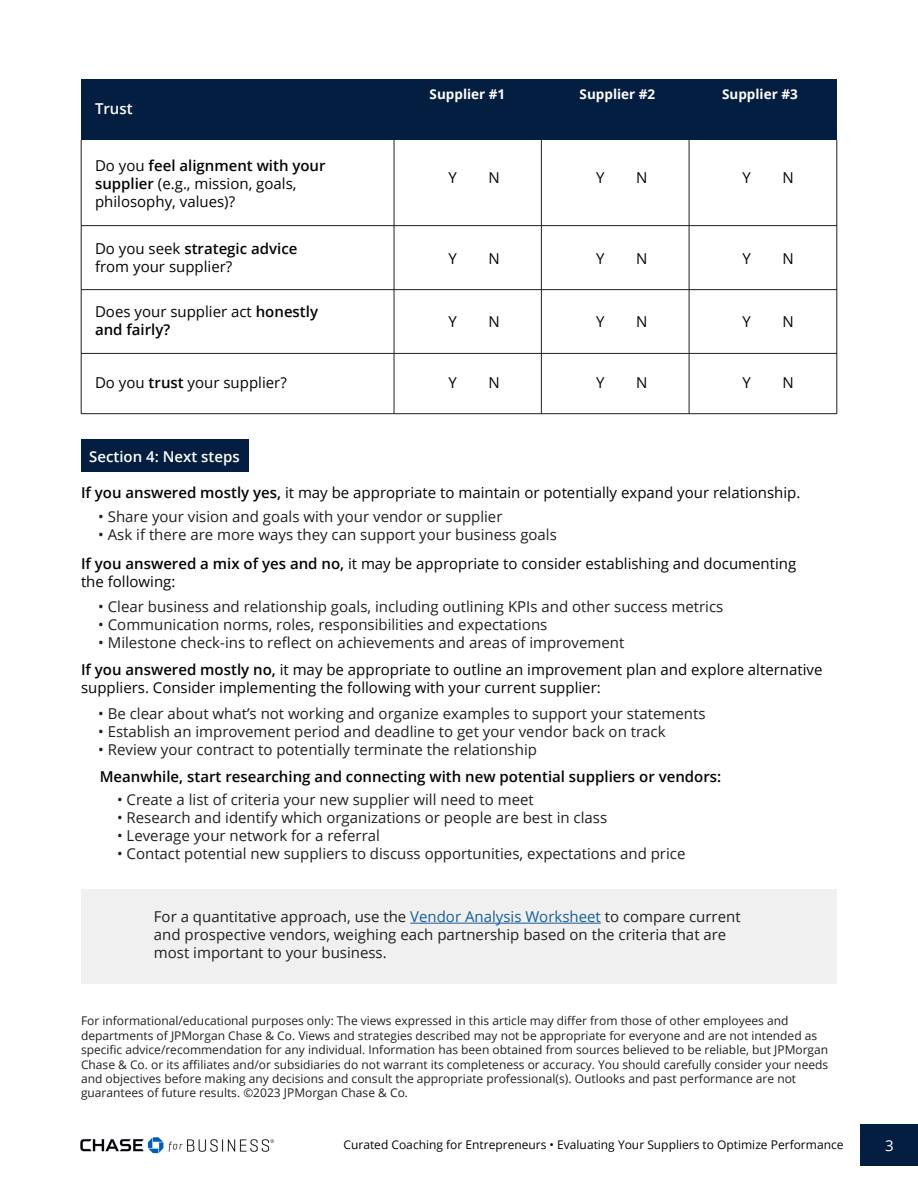
<style>
.page{position:relative;width:918px;height:1188px;background:#fff}
.page>*{position:absolute;margin:0;border:0;box-sizing:border-box;transform-origin:0 0}
.t1{font:15px/18px "Open Sans";color:#231f20}
.t2{font:15px/18px "Open Sans";color:#040503}
.t3{font:600 15px "Open Sans";color:#040503}
.t4{font:600 15px "Open Sans";color:#fff}
.t5{font:15px "Open Sans";color:#fff}
.t6{font:700 13.5px "Open Sans";color:#fff}
.t7{font:12px/14.4px "Open Sans";color:#231f20}
.t8{font:12px "Open Sans";color:#040503}
.s1{font-weight:600}
.s2{color:#175d9e}
</style>
<div class="page">
<div style="left:81px;top:889px;width:756px;height:94px;background:#f0f0f0"></div>
<div style="left:81px;top:80px;width:756px;height:60px;background:#041e42"></div>
<hr style="left:81px;top:225px;width:756px;height:1px;background:#231f20">
<hr style="left:81px;top:353px;width:756px;height:1px;background:#231f20">
<hr style="left:81px;top:413px;width:756px;height:1px;background:#231f20">
<hr style="left:81px;top:289px;width:756px;height:1px;background:#231f20">
<hr style="left:394px;top:140px;width:1px;height:274px;background:#231f20">
<hr style="left:81px;top:140px;width:1px;height:274px;background:#231f20">
<hr style="left:541px;top:140px;width:1px;height:274px;background:#231f20">
<hr style="left:689px;top:140px;width:1px;height:274px;background:#231f20">
<hr style="left:837px;top:140px;width:1px;height:274px;background:#231f20">
<hr style="left:410px;top:923px;width:191px;height:1px;background:#175d9e">
<div style="left:81px;top:439px;width:167px;height:33px;background:#041e42"></div>
<img style="left:80px;top:1137px;width:195px;height:17px">
<div style="left:861px;top:1124px;width:57px;height:41px;background:#041e42"></div>
<p class="t4" style="left:95px;top:99px;width:39px">Trust</p>
<p class="t2" style="left:95px;top:156px;width:232px">Do you <span class="s1">feel alignment with your supplier</span> (e.g., mission, goals, philosophy, values)?</p>
<p class="t6" style="left:430px;top:84px;width:77px">Supplier #1</p>
<p class="t6" style="left:580px;top:84px;width:77px">Supplier #2</p>
<p class="t6" style="left:722px;top:84px;width:77px">Supplier #3</p>
<p class="t2" style="left:448px;top:168px;width:10px">Y</p>
<p class="t2" style="left:488px;top:168px;width:13px">N</p>
<p class="t2" style="left:596px;top:168px;width:10px">Y</p>
<p class="t2" style="left:636px;top:168px;width:13px">N</p>
<p class="t2" style="left:742px;top:168px;width:10px">Y</p>
<p class="t2" style="left:782px;top:168px;width:13px">N</p>
<p class="t2" style="left:95px;top:239px;width:204px">Do you seek <span class="s1">strategic advice </span>from your supplier?</p>
<p class="t2" style="left:448px;top:249px;width:10px">Y</p>
<p class="t2" style="left:488px;top:249px;width:13px">N</p>
<p class="t2" style="left:596px;top:249px;width:10px">Y</p>
<p class="t2" style="left:636px;top:249px;width:13px">N</p>
<p class="t2" style="left:742px;top:249px;width:10px">Y</p>
<p class="t2" style="left:782px;top:249px;width:13px">N</p>
<p class="t2" style="left:95px;top:302px;width:225px">Does your supplier act <span class="s1">honestly and fairly?</span></p>
<p class="t2" style="left:448px;top:312px;width:10px">Y</p>
<p class="t2" style="left:488px;top:312px;width:13px">N</p>
<p class="t2" style="left:596px;top:312px;width:10px">Y</p>
<p class="t2" style="left:636px;top:312px;width:13px">N</p>
<p class="t2" style="left:742px;top:312px;width:10px">Y</p>
<p class="t2" style="left:782px;top:312px;width:13px">N</p>
<p class="t2" style="left:95px;top:374px;width:193px">Do you <span class="s1">trust</span> your supplier?</p>
<p class="t2" style="left:448px;top:374px;width:10px">Y</p>
<p class="t2" style="left:488px;top:374px;width:13px">N</p>
<p class="t2" style="left:596px;top:374px;width:10px">Y</p>
<p class="t2" style="left:636px;top:374px;width:13px">N</p>
<p class="t2" style="left:742px;top:374px;width:10px">Y</p>
<p class="t2" style="left:782px;top:374px;width:13px">N</p>
<h2 class="t4" style="left:89px;top:446px;width:152px">Section 4: Next steps</h2>
<p class="t2" style="left:81px;top:483px;width:721px"><span class="s1">If you answered mostly yes,</span> it may be appropriate to maintain or potentially expand your relationship.</p>
<p class="t1" style="left:98px;top:507px;width:406px">• Share your vision and goals with your vendor or supplier</p>
<p class="t1" style="left:98px;top:525px;width:460px">• Ask if there are more ways they can support your business goals</p>
<p class="t2" style="left:81px;top:554px;width:717px"><span class="s1">If you answered a mix of yes and no,</span> it may be appropriate to consider establishing and documenting the following:</p>
<p class="t1" style="left:98px;top:597px;width:627px">• Clear business and relationship goals, including outlining KPIs and other success metrics</p>
<p class="t1" style="left:98px;top:615px;width:451px">• Communication norms, roles, responsibilities and expectations</p>
<p class="t1" style="left:98px;top:633px;width:528px">• Milestone check-ins to reflect on achievements and areas of improvement</p>
<p class="t2" style="left:81px;top:660px;width:743px"><span class="s1">If you answered mostly no,</span> it may be appropriate to outline an improvement plan and explore alternative suppliers. Consider implementing the following with your current supplier:</p>
<p class="t1" style="left:98px;top:704px;width:609px">• Be clear about what’s not working and organize examples to support your statements</p>
<p class="t1" style="left:98px;top:722px;width:569px">• Establish an improvement period and deadline to get your vendor back on track</p>
<p class="t1" style="left:98px;top:740px;width:440px">• Review your contract to potentially terminate the relationship</p>
<h3 class="t3" style="left:100px;top:766px;width:623px">Meanwhile, start researching and connecting with new potential suppliers or vendors:</h3>
<p class="t1" style="left:117px;top:791px;width:418px">• Create a list of criteria your new supplier will need to meet</p>
<p class="t1" style="left:117px;top:809px;width:492px">• Research and identify which organizations or people are best in class</p>
<p class="t1" style="left:117px;top:827px;width:264px">• Leverage your network for a referral</p>
<p class="t1" style="left:117px;top:845px;width:570px">• Contact potential new suppliers to discuss opportunities, expectations and price</p>
<p class="t1" style="left:154px;top:907px;width:588px">For a quantitative approach, use the <span class="s2">Vendor Analysis Worksheet</span> to compare current and prospective vendors, weighing each partnership based on the criteria that are most important to your business.</p>
<p class="t7" style="left:81px;top:1013px;width:749px">For informational/educational purposes only: The views expressed in this article may differ from those of other employees and departments of JPMorgan Chase &amp; Co. Views and strategies described may not be appropriate for everyone and are not intended as specific advice/recommendation for any individual. Information has been obtained from sources believed to be reliable, but JPMorgan Chase &amp; Co. or its affiliates and/or subsidiaries do not warrant its completeness or accuracy. You should carefully consider your needs and objectives before making any decisions and consult the appropriate professional(s). Outlooks and past performance are not guarantees of future results. ©2023 JPMorgan Chase &amp; Co.</p>
<p class="t8" style="left:344px;top:1137px;width:501px">Curated Coaching for Entrepreneurs • Evaluating Your Suppliers to Optimize Performance</p>
<p class="t5" style="left:885px;top:1135px;width:10px">3</p>
</div>
